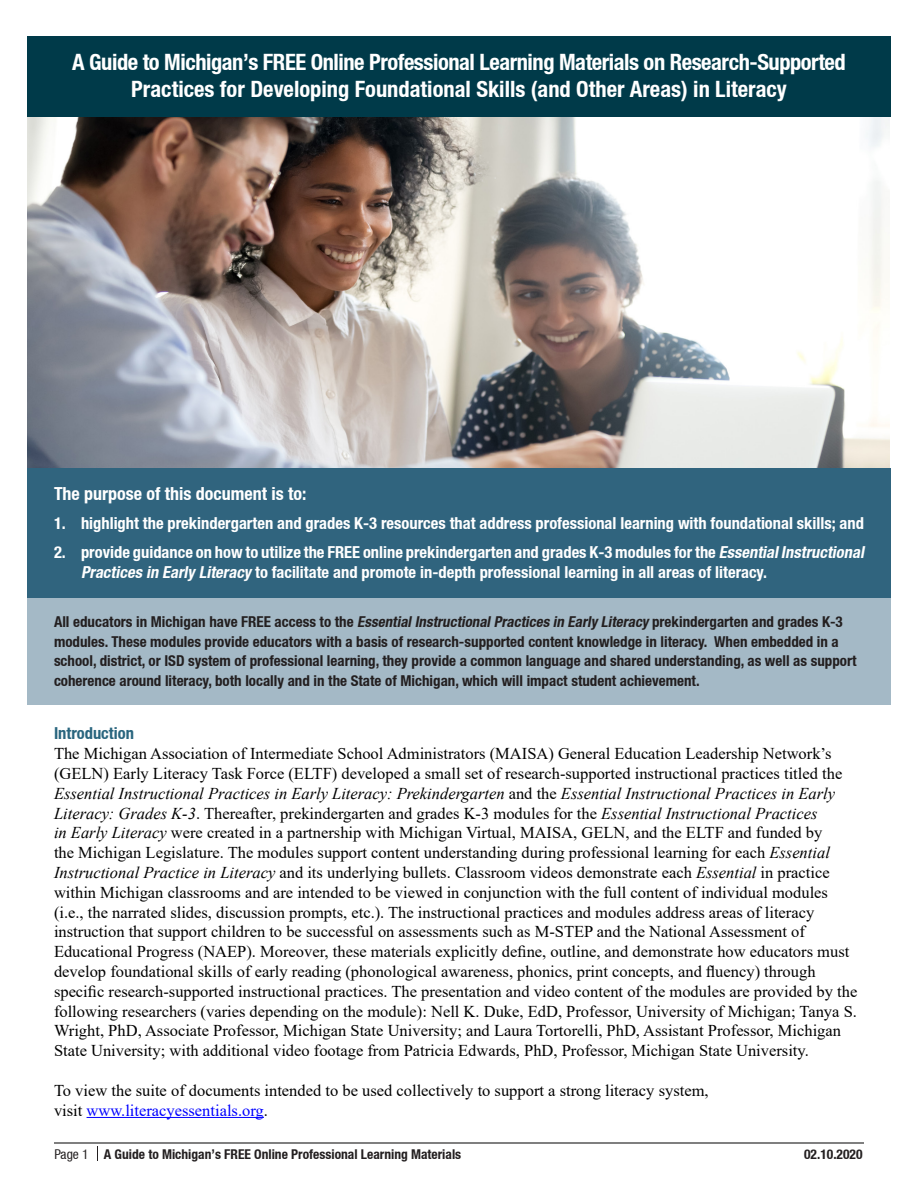
<style>
.page{position:relative;width:918px;height:1188px;background:#fff}
.page>*{position:absolute;margin:0;border:0;box-sizing:border-box;transform-origin:0 0}
.t1{font:700 condensed 22.5px/27px "Helvetica 77 Bold Condensed Helvetica 77";letter-spacing:-.02em;color:#fff;text-align:center}
.t2{font:700 condensed 18px "Helvetica 77 Bold Condensed Helvetica 77";color:#fff}
.t3{font:16.5px/19.8px "Times New Roman";color:#000}
.t4{font:700 condensed 16.5px/19.8px "Helvetica 77 Bold Condensed Helvetica 77";color:#fff}
.t5{font:16.5px "Times New Roman";color:#00f}
.t6{font:700 condensed 16.5px "Helvetica 77 Bold Condensed Helvetica 77";color:#29657e}
.t7{font:700 condensed 15px/19.5px "Helvetica 77 Bold Condensed Helvetica 77";color:#231f20}
.t8{font:700 condensed 13.5px "Helvetica 77 Bold Condensed Helvetica 77";color:#231f20}
.s1{font-style:italic}
.s2{color:#000}
.s3{font-family:"Helvetica 57 Condensed Helvetica 57 Condensed";font-weight:400;font-stretch:normal}
</style>
<div class="page">
<hr style="left:54px;top:1143px;width:810px;height:1px;background:#000">
<svg style="left:97px;top:1146px;width:1px;height:15px"></svg>
<img style="left:27px;top:117px;width:863px;height:351px">
<div style="left:27px;top:598px;width:864px;height:107px;background:#a4b9c6"></div>
<hr style="left:87px;top:1117px;width:177px;height:1px;background:#00f">
<div style="left:27px;top:468px;width:864px;height:129px;background:#30647e"></div>
<div style="left:27px;top:36px;width:864px;height:81px;background:#003a49"></div>
<p class="t1" style="left:72px;top:49px;width:775px">A Guide to Michigan’s FREE Online Professional Learning Materials on Research-Supported<br>Practices for Developing Foundational Skills (and Other Areas) in Literacy</p>
<p class="t2" style="left:54px;top:483px;width:254px">The purpose of this document is to:</p>
<p class="t4" style="left:54px;top:513px;width:812px">1. highlight the prekindergarten and grades K-3 resources that address professional learning with foundational skills; and</p>
<p class="t4" style="left:81px;top:542px;width:788px;text-indent:-27px">2. provide guidance on how to utilize the FREE online prekindergarten and grades K-3 modules for the <span class="s1">EssentialInstructional<br>Practices in Early Literacy</span> to facilitate and promote in-depth professional learning in all areas of literacy.</p>
<p class="t7" style="left:54px;top:612px;width:804px">All educators in Michigan have FREE access to the <span class="s1">EssentialInstructionalPractices in Early Literacy</span> prekindergarten and grades K-3 modules. These modules provide educators with a basis of research-supported content knowledge in literacy. When embedded in a school, district, or ISD system of professional learning, they provide a common language and shared understanding, as well as support coherence around literacy, both locally and in the State of Michigan, which will impact student achievement.</p>
<p class="t6" style="left:54px;top:724px;width:81px">Introduction</p>
<p class="t3" style="left:54px;top:743px;width:805px">The Michigan Association of Intermediate School Administrators (MAISA) General Education Leadership Network’s (GELN) Early Literacy Task Force (ELTF) developed a small set of research-supported instructional practices titled the <span class="s1">Essential Instructional Practices in Early Literacy: Prekindergarten</span> and the <span class="s1">Essential Instructional Practices in Early Literacy: Grades K-3</span>. Thereafter, prekindergarten and grades K-3 modules for the <span class="s1">Essential Instructional Practices<br>in Early Literacy</span> were created in a partnership with Michigan Virtual, MAISA, GELN, and the ELTF and funded by<br>the Michigan Legislature. The modules support content understanding during professional learning for each <span class="s1">Essential Instructional Practice in Literacy</span> and its underlying bullets. Classroom videos demonstrate each <span class="s1">Essential</span> in practice within Michigan classrooms and are intended to be viewed in conjunction with the full content of individual modules (i.e., the narrated slides, discussion prompts, etc.). The instructional practices and modules address areas of literacy instruction that support children to be successful on assessments such as M-STEP and the National Assessment of Educational Progress (NAEP). Moreover, these materials explicitly define, outline, and demonstrate how educators must develop foundational skills of early reading (phonological awareness, phonics, print concepts, and fluency) through specific research-supported instructional practices. The presentation and video content of the modules are provided by the following researchers (varies depending on the module): Nell K. Duke, EdD, Professor, University of Michigan; Tanya S.<br>Wright, PhD, Associate Professor, Michigan State University; and Laura Tortorelli, PhD, Assistant Professor, Michigan State University; with additional video footage from Patricia Edwards, PhD, Professor, Michigan State University.</p>
<p class="t3" style="left:54px;top:1080px;width:656px">To view the suite of documents intended to be used collectively to support a strong literacy system,</p>
<p class="t5" style="left:54px;top:1098px;width:216px"><span class="s2">visit</span> www.literacyessentials.org<span class="s2">.</span></p>
<p class="t8" style="left:54px;top:1146px;width:408px"><span class="s3">Page 1</span> A Guide to Michigan’s FREE Online Professional Learning Materials</p>
<p class="t8" style="left:804px;top:1146px;width:60px">02.10.2020</p>
</div>
